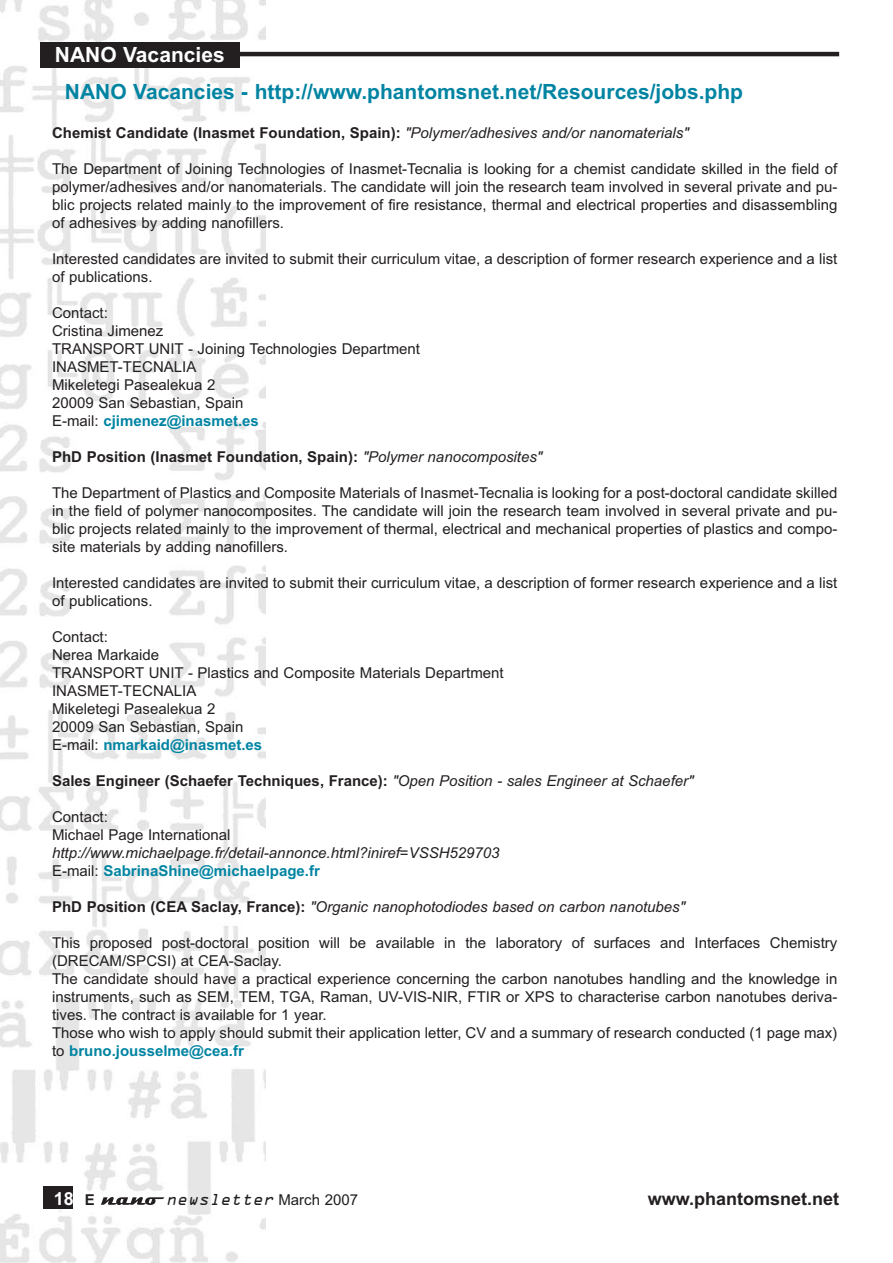
<style>
.page{position:relative;width:893px;height:1263px;background:#fff}
.page>*{position:absolute;margin:0;border:0;box-sizing:border-box;transform-origin:0 0}
.t1{font:700 21px "Arial";color:#0084a2}
.t2{font:700 21px "Arial";color:#fff}
.t3{font:700 18px "Arial";color:#231f20}
.t4{font:700 18px "Arial";color:#fff}
.t5{font:15px/18px "Arial";color:#231f20}
.t6{font:700 15px "Arial";color:#231f20}
.t7{font:italic 15px/18px "Arial";color:#231f20}
.t8{font:italic 15px "OCRA";color:#231f20}
.s1{font-weight:400;font-style:italic}
.s2{font-weight:700;color:#0084a2}
.s3{font-style:normal}
.s4{font-weight:700;font-style:normal;color:#0084a2}
.s5{font-weight:700;font-style:normal}
.s6{font-size:15px;color:#231f20}
.s7{font-family:"Arial";font-style:normal}
</style>
<div class="page">
<img style="left:0;top:0;width:265px;height:1263px">
<hr style="left:54px;top:52px;width:785px;height:4px;background:#231f20">
<div style="left:43px;top:1186px;width:30px;height:23px;background:#231f20"></div>
<svg style="left:101px;top:1197px;width:63px;height:8px"></svg>
<div style="left:40px;top:42px;width:200px;height:25px;background:#231f20"></div>
<h1 class="t2" style="left:55px;top:47px;width:171px">NANO Vacancies</h1>
<h1 class="t1" style="left:65px;top:84px;width:679px">NANO Vacancies - http://www.phantomsnet.net/Resources/jobs.php</h1>
<p class="t6" style="left:52px;top:127px;width:638px">Chemist Candidate (Inasmet Foundation, Spain): <span class="s1">"Polymer/adhesives and/or nanomaterials"</span></p>
<p class="t5" style="left:52px;top:161px;width:786px;text-align:justify">The Department of Joining Technologies of Inasmet-Tecnalia is looking for a chemist candidate skilled in the field of polymer/adhesives and/or nanomaterials. The candidate will join the research team involved in several private and pu&shy;blic projects related mainly to the improvement of fire resistance, thermal and electrical properties and disassembling of adhesives by adding nanofillers.</p>
<p class="t5" style="left:52px;top:251px;width:786px">Interested candidates are invited to submit their curriculum vitae, a description of former research experience and a list of publications.</p>
<p class="t5" style="left:52px;top:305px;width:369px">Contact:<br>Cristina Jimenez<br>TRANSPORT UNIT - Joining Technologies Department<br>INASMET-TECNALIA<br>Mikeletegi Pasealekua 2<br>20009 San Sebastian, Spain<br>E-mail: <span class="s2">cjimenez@inasmet.es</span></p>
<p class="t6" style="left:52px;top:451px;width:491px">PhD Position (Inasmet Foundation, Spain): <span class="s1">"Polymer nanocomposites"</span></p>
<p class="t5" style="left:52px;top:485px;width:786px;text-align:justify">The Department of Plastics and Composite Materials of Inasmet-Tecnalia is looking for a post-doctoral candidate skilled in the field of polymer nanocomposites. The candidate will join the research team involved in several private and pu&shy;blic projects related mainly to the improvement of thermal, electrical and mechanical properties of plastics and compo&shy;site materials by adding nanofillers.</p>
<p class="t5" style="left:52px;top:575px;width:786px">Interested candidates are invited to submit their curriculum vitae, a description of former research experience and a list of publications.</p>
<p class="t5" style="left:52px;top:629px;width:453px">Contact:<br>Nerea Markaide<br>TRANSPORT UNIT - Plastics and Composite Materials Department<br>INASMET-TECNALIA<br>Mikeletegi Pasealekua 2<br>20009 San Sebastian, Spain<br>E-mail: <span class="s2">nmarkaid@inasmet.es</span></p>
<p class="t6" style="left:52px;top:775px;width:643px">Sales Engineer (Schaefer Techniques, France): <span class="s1">"Open Position - sales Engineer at Schaefer"</span></p>
<p class="t5" style="left:52px;top:809px;width:180px">Contact:<br>Michael Page International</p>
<p class="t7" style="left:52px;top:845px;width:449px">http://www.michaelpage.fr/detail-annonce.html?iniref=VSSH529703<br><span class="s3">E-mail:</span> <span class="s4">SabrinaShine@michaelpage.fr</span></p>
<p class="t7" style="left:52px;top:899px;width:634px"><span class="s5">PhD Position (CEA Saclay, France):</span> "Organic nanophotodiodes based on carbon nanotubes"</p>
<p class="t5" style="left:52px;top:935px;width:786px">This proposed post-doctoral position will be available in the laboratory of surfaces and Interfaces Chemistry (DRECAM/SPCSI) at CEA-Saclay.<br>The candidate should have a practical experience concerning the carbon nanotubes handling and the knowledge in instruments, such as SEM, TEM, TGA, Raman, UV-VIS-NIR, FTIR or XPS to characterise carbon nanotubes deriva&shy;tives. The contract is available for 1 year.<br>Those who wish to apply should submit their application letter, CV and a summary of research conducted (1 page max) to <span class="s2">bruno.jousselme@cea.fr</span></p>
<p class="t4" style="left:54px;top:1192px;width:43px">18 <span class="s6">E</span></p>
<p class="t8" style="left:166px;top:1194px;width:194px">newsletter <span class="s7">March 2007</span></p>
<p class="t3" style="left:647px;top:1192px;width:193px">www.phantomsnet.net</p>
</div>
